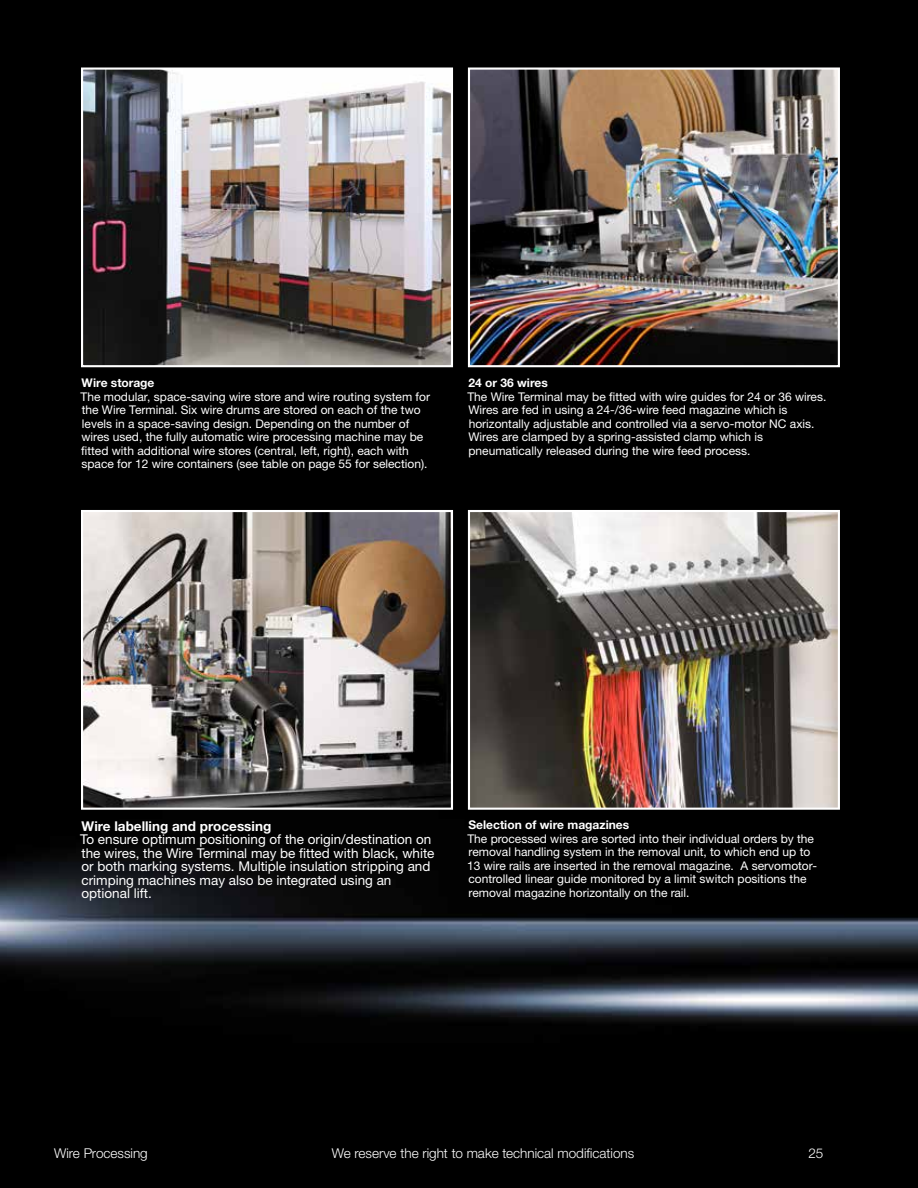
<style>
.page{position:relative;width:918px;height:1188px;background:#fff}
.page>*{position:absolute;margin:0;border:0;box-sizing:border-box;transform-origin:0 0}
.t1{font:13.5px/13.5px "Neue Helvetica For Rittal";color:#fff}
.t2{font:300 13.5px "Neue Helvetica For Rittal";color:#fff}
.t3{font:700 13.5px "Neue Helvetica For Rittal";color:#fff}
.t4{font:12px/13.5px "Neue Helvetica For Rittal";color:#fff}
.t5{font:700 12px "Neue Helvetica For Rittal";color:#fff}
</style>
<div class="page">
<img style="left:0;top:0;width:918px;height:1188px">
<img style="left:84px;top:71px;width:366px;height:293px">
<div style="left:81px;top:68px;width:372px;height:299px;border:2px solid #fff"></div>
<img style="left:84px;top:513px;width:366px;height:294px">
<div style="left:81px;top:510px;width:372px;height:300px;border:2px solid #fff"></div>
<img style="left:471px;top:71px;width:366px;height:293px">
<div style="left:468px;top:68px;width:372px;height:299px;border:2px solid #fff"></div>
<img style="left:471px;top:513px;width:366px;height:294px">
<div style="left:468px;top:510px;width:372px;height:300px;border:2px solid #fff"></div>
<p class="t5" style="left:82px;top:375px;width:74px">Wire storage</p>
<p class="t4" style="left:80px;top:389px;width:351px">The modular, space-saving wire store and wire routing system for the Wire Terminal. Six wire drums are stored on each of the two levels in a space-saving design. Depending on the number of wires used, the fully automatic wire processing machine may be fitted with additional wire stores (central, left, right), each with space for 12 wire containers (see table on page 55 for selection).</p>
<p class="t5" style="left:469px;top:375px;width:81px">24 or 36 wires</p>
<p class="t4" style="left:467px;top:389px;width:360px">The Wire Terminal may be fitted with wire guides for 24 or 36 wires.<br>Wires are fed in using a 24-/36-wire feed magazine which is horizontally adjustable and controlled via a servo-motor NC axis.<br>Wires are clamped by a spring-assisted clamp which is pneumatically released during the wire feed process.</p>
<p class="t3" style="left:81px;top:817px;width:191px">Wire labelling and processing</p>
<p class="t1" style="left:80px;top:832px;width:356px">To ensure optimum positioning of the origin/destination on the wires, the Wire Terminal may be fitted with black, white or both marking systems. Multiple insulation stripping and crimping machines may also be integrated using an optional lift.</p>
<p class="t5" style="left:469px;top:818px;width:162px">Selection of wire magazines</p>
<p class="t4" style="left:467px;top:832px;width:351px">The processed wires are sorted into their individual orders by the removal handling system in the removal unit, to which end up to 13 wire rails are inserted in the removal magazine. A servomotor&shy;controlled linear guide monitored by a limit switch positions the removal magazine horizontally on the rail.</p>
<p class="t2" style="left:54px;top:1145px;width:95px">Wire Processing</p>
<p class="t2" style="left:332px;top:1145px;width:304px">We reserve the right to make technical modifications</p>
<p class="t2" style="left:808px;top:1145px;width:17px">25</p>
</div>
